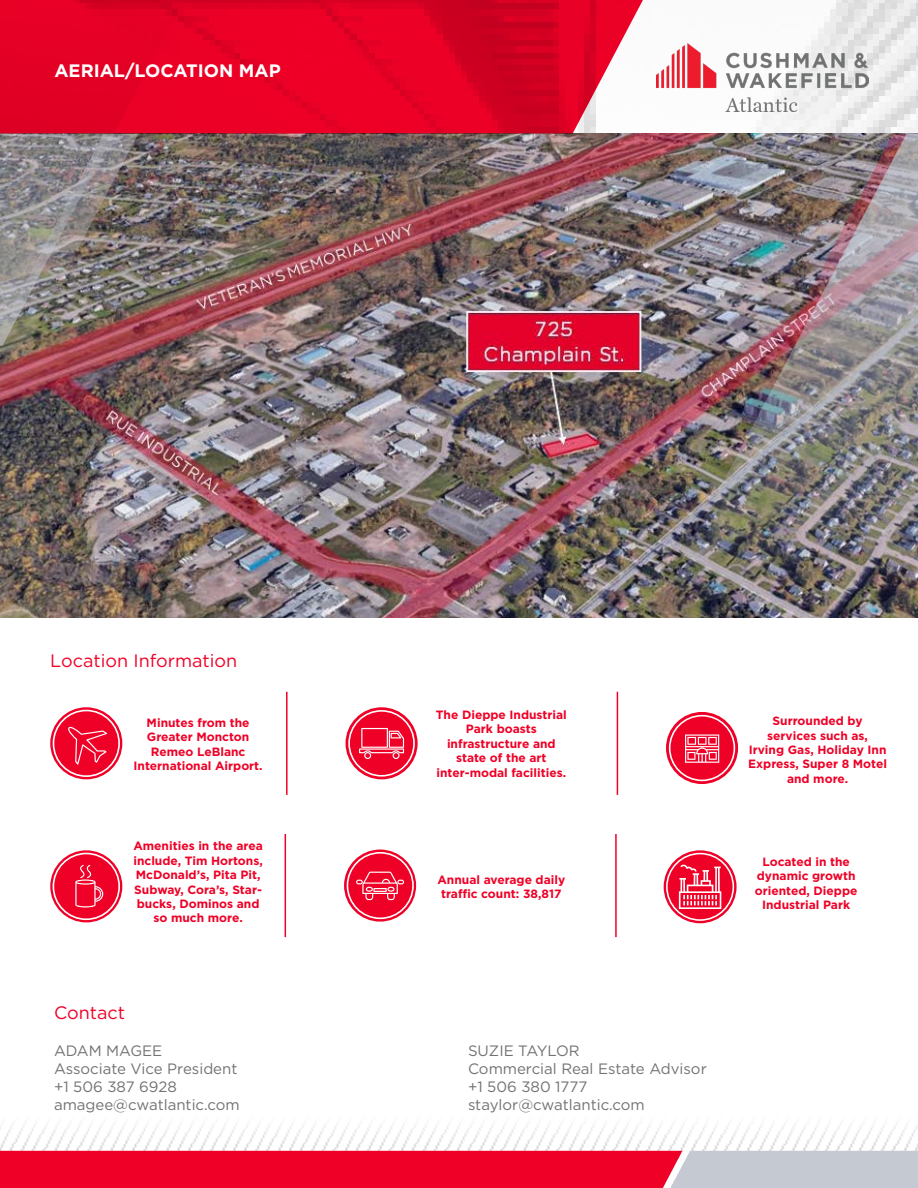
<style>
.page{position:relative;width:918px;height:1188px;background:#fff}
.page>*{position:absolute;margin:0;border:0;box-sizing:border-box;transform-origin:0 0}
.t1{font:18px "Gotham";color:#ef0027}
.t2{font:700 18px "Gotham";color:#fff}
.t3{font:15px "Gotham";color:#717271}
.t4{font:700 12px/14.4px "Gotham";color:#ef0027;text-align:center}
</style>
<div class="page">
<img style="left:643px;top:0;width:275px;height:134px">
<img style="left:657px;top:44px;width:211px;height:68px">
<img style="left:0;top:134px;width:918px;height:484px">
<img style="left:138px;top:134px;width:50px;height:212px">
<img style="left:654px;top:134px;width:264px;height:479px">
<img style="left:702px;top:134px;width:205px;height:363px">
<img style="left:0;top:134px;width:138px;height:268px">
<svg style="left:0;top:0;width:643px;height:134px;fill:#e90026"></svg>
<img style="left:0;top:1123px;width:918px;height:28px">
<svg style="left:0;top:1151px;width:918px;height:37px"></svg>
<hr style="left:286px;top:692px;width:2px;height:103px;background:#ef0027">
<svg style="left:50px;top:707px;width:72px;height:72px"></svg>
<svg style="left:53px;top:710px;width:67px;height:67px"></svg>
<svg style="left:346px;top:707px;width:72px;height:72px"></svg>
<svg style="left:348px;top:710px;width:67px;height:67px"></svg>
<hr style="left:617px;top:692px;width:1px;height:103px;background:#ef0027">
<svg style="left:666px;top:712px;width:72px;height:72px"></svg>
<svg style="left:669px;top:715px;width:66px;height:66px"></svg>
<svg style="left:664px;top:850px;width:73px;height:73px"></svg>
<svg style="left:666px;top:853px;width:68px;height:68px"></svg>
<svg style="left:344px;top:850px;width:72px;height:72px"></svg>
<svg style="left:347px;top:852px;width:67px;height:67px"></svg>
<svg style="left:50px;top:850px;width:72px;height:72px"></svg>
<svg style="left:53px;top:853px;width:67px;height:67px"></svg>
<hr style="left:285px;top:834px;width:1px;height:103px;background:#ef0027">
<hr style="left:615px;top:834px;width:2px;height:103px;background:#ef0027">
<p class="t2" style="left:54px;top:59px;width:228px">AERIAL/LOCATION MAP</p>
<p class="t1" style="left:50px;top:649px;width:189px">Location Information</p>
<p class="t4" style="left:134px;top:715px;width:131px">Minutes from the<br>Greater Moncton<br>Remeo LeBlanc<br>International Airport.</p>
<p class="t4" style="left:436px;top:708px;width:133px">The Dieppe Industrial<br>Park boasts infrastructure and state of the art inter-modal facilities.</p>
<p class="t4" style="left:748px;top:714px;width:140px">Surrounded by services such as,<br>Irving Gas, Holiday Inn<br>Express, Super 8 Motel and more.</p>
<p class="t4" style="left:133px;top:839px;width:131px">Amenities in the area include, Tim Hortons,<br>McDonald’s, Pita Pit,<br>Subway, Cora’s, Star&shy;bucks, Dominos and so much more.</p>
<p class="t1" style="left:54px;top:1001px;width:73px">Contact</p>
<p class="t3" style="left:54px;top:1042px;width:110px">ADAM MAGEE</p>
<p class="t3" style="left:54px;top:1060px;width:185px">Associate Vice President</p>
<p class="t3" style="left:54px;top:1078px;width:124px">+1 506 387 6928</p>
<p class="t3" style="left:54px;top:1096px;width:187px">amagee@cwatlantic.com</p>
<p class="t4" style="left:437px;top:872px;width:129px">Annual average daily traffic count: 38,817</p>
<p class="t4" style="left:755px;top:854px;width:104px">Located in the dynamic growth oriented, Dieppe<br>Industrial Park</p>
<p class="t3" style="left:468px;top:1042px;width:113px">SUZIE TAYLOR</p>
<p class="t3" style="left:468px;top:1060px;width:240px">Commercial Real Estate Advisor</p>
<p class="t3" style="left:468px;top:1078px;width:121px">+1 506 380 1777</p>
<p class="t3" style="left:468px;top:1096px;width:178px">staylor@cwatlantic.com</p>
</div>
